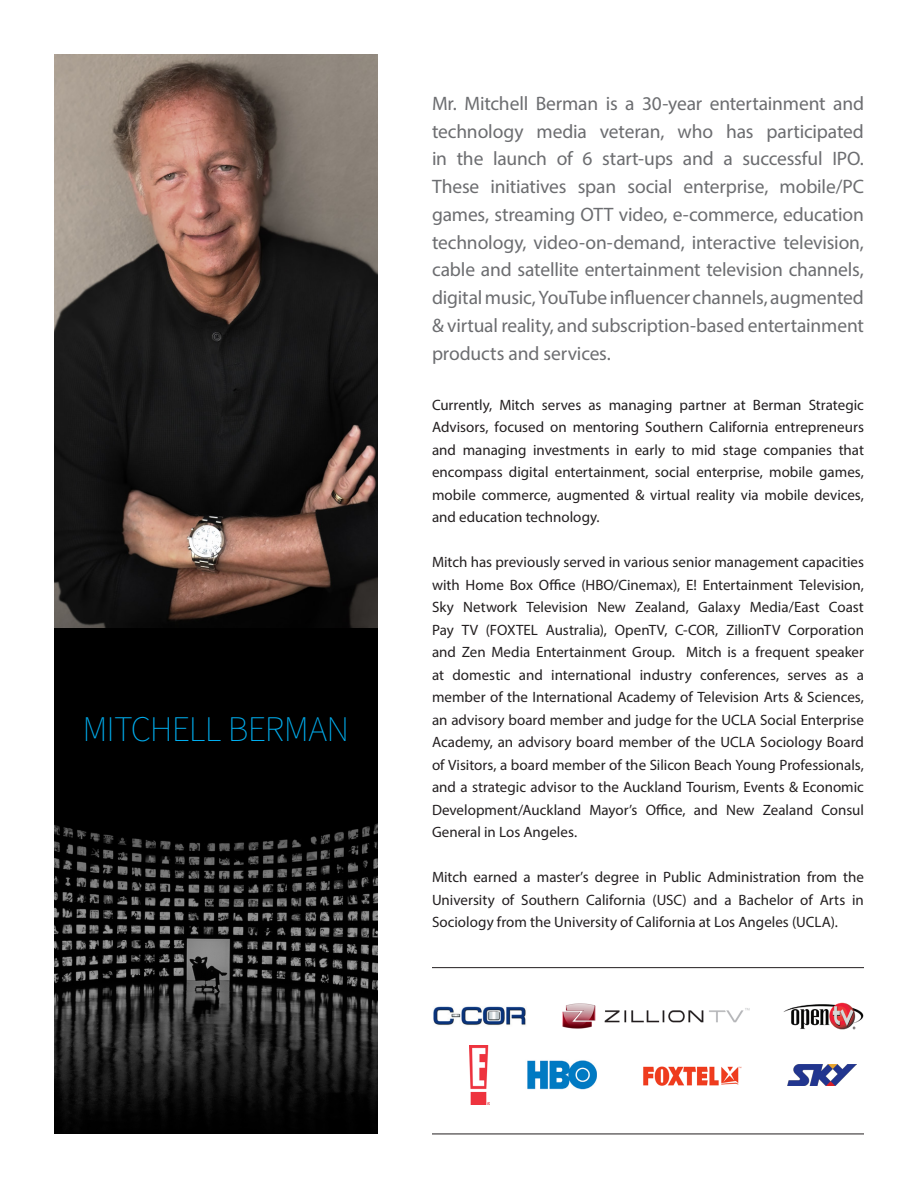
<style>
.page{position:relative;width:918px;height:1188px;background:#fff}
.page>*{position:absolute;margin:0;border:0;box-sizing:border-box;transform-origin:0 0}
.t1{font:200 36px "Source Sans Pro";letter-spacing:-.03em;color:#00aeef}
.t2{font:19.5px/27.9px "Myriad Pro";letter-spacing:-.005em;color:#6c6d70;text-align:justify}
.t3{font:15px/22.5px "Myriad Pro";color:#231f20;text-align:justify}
</style>
<div class="page">
<img style="left:54px;top:628px;width:324px;height:506px">
<img style="left:54px;top:54px;width:324px;height:574px">
<hr style="left:432px;top:967px;width:432px;height:1px;background:#231f20">
<img style="left:433px;top:1006px;width:93px;height:19px">
<img style="left:562px;top:1003px;width:188px;height:26px">
<img style="left:783px;top:1002px;width:81px;height:28px">
<img style="left:469px;top:1045px;width:21px;height:60px">
<img style="left:527px;top:1060px;width:70px;height:30px">
<img style="left:788px;top:1064px;width:68px;height:22px">
<img style="left:643px;top:1066px;width:99px;height:20px">
<hr style="left:432px;top:1134px;width:432px;height:1px;background:#231f20">
<p class="t1" style="left:83px;top:707px;width:268px">MITCHELL BERMAN</p>
<p class="t2" style="left:432px;top:89px;width:434px">Mr. Mitchell Berman is a 30-year entertainment and technology media veteran, who has participated in the launch of 6 start-ups and a successful IPO.<br>These initiatives span social enterprise, mobile/PC games, streaming OTT video, e-commerce, education technology, video-on-demand, interactive television, cable and satellite entertainment television channels, digital music, YouTube influencer channels, augmented &amp; virtual reality, and subscription-based entertainment products and services.</p>
<p class="t3" style="left:432px;top:393px;width:434px">Currently, Mitch serves as managing partner at Berman Strategic Advisors, focused on mentoring Southern California entrepreneurs and managing investments in early to mid stage companies that encompass digital entertainment, social enterprise, mobile games, mobile commerce, augmented &amp; virtual reality via mobile devices, and education technology.</p>
<p class="t3" style="left:432px;top:551px;width:434px">Mitch has previously served in various senior management capacities with Home Box Office (HBO/Cinemax), E! Entertainment Television, Sky Network Television New Zealand, Galaxy Media/East Coast Pay TV (FOXTEL Australia), OpenTV, C-COR, ZillionTV Corporation and Zen Media Entertainment Group. Mitch is a frequent speaker at domestic and international industry conferences, serves as a member of the International Academy of Television Arts &amp; Sciences, an advisory board member and judge for the UCLA Social Enterprise Academy, an advisory board member of the UCLA Sociology Board of Visitors, a board member of the Silicon Beach Young Professionals, and a strategic advisor to the Auckland Tourism, Events &amp; Economic Development/Auckland Mayor’s Office, and New Zealand Consul General in Los Angeles.</p>
<p class="t3" style="left:432px;top:866px;width:434px">Mitch earned a master’s degree in Public Administration from the University of Southern California (USC) and a Bachelor of Arts in Sociology from the University of California at Los Angeles (UCLA).</p>
</div>
